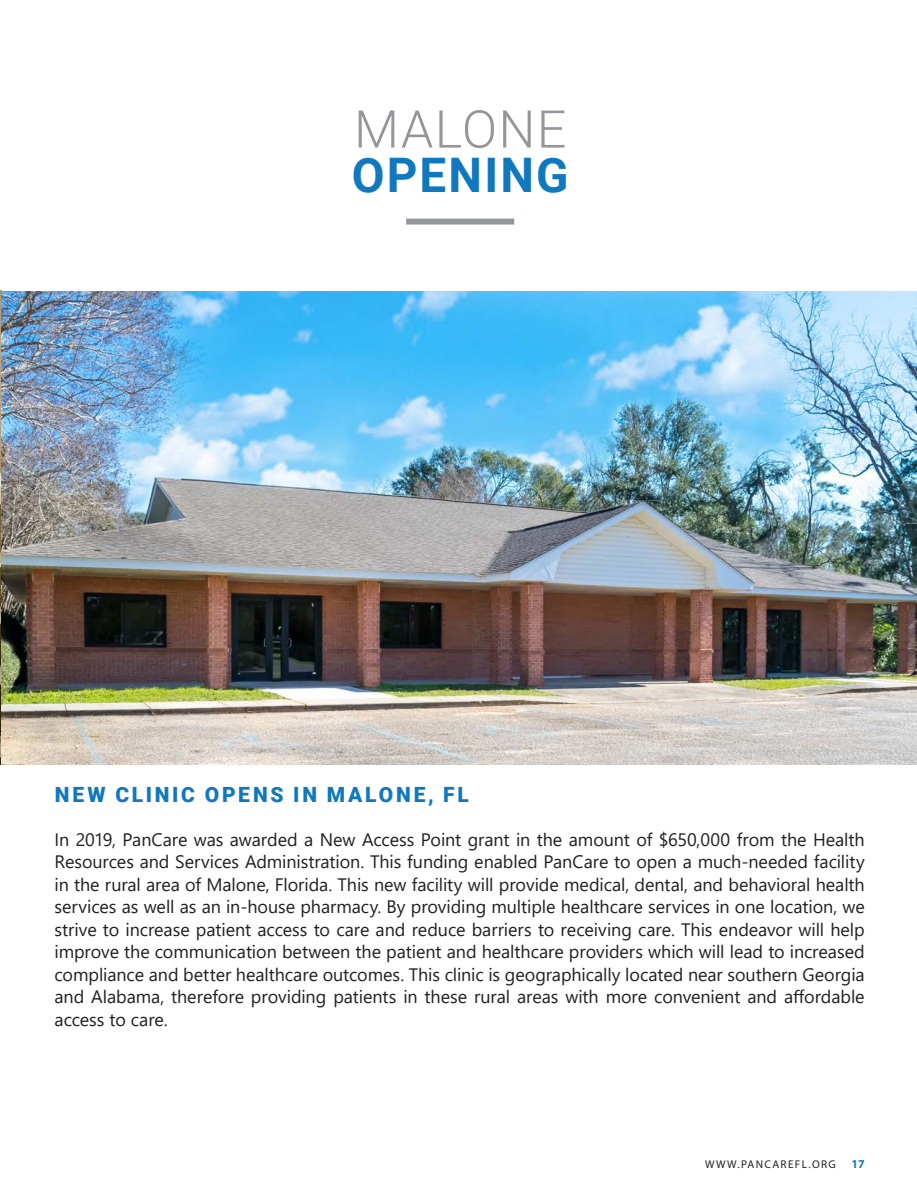
<style>
.page{position:relative;width:917px;height:1188px;background:#fff}
.page>*{position:absolute;margin:0;border:0;box-sizing:border-box;transform-origin:0 0}
.t1{font:300 52.05px "Roboto";letter-spacing:.025em;color:#93969a}
.t2{font:700 47.7px "Roboto";letter-spacing:.045em;color:#1078bf}
.t3{font:900 21px "Roboto";letter-spacing:.13em;color:#1078bf}
.t4{font:18px/22.5px "Segoe UI";letter-spacing:-.005em;color:#231f20;text-align:justify}
.t5{font:700 12px "Myriad Pro";color:#1078bf}
.t6{font:11.25px "Myriad Pro";letter-spacing:.12em;color:#231f20}
</style>
<div class="page">
<img style="left:0;top:291px;width:917px;height:474px">
<div style="left:406px;top:219px;width:108px;height:6px;background:#93969a"></div>
<p class="t1" style="left:354px;top:93px;width:214px">MALONE</p>
<p class="t2" style="left:352px;top:142px;width:218px">OPENING</p>
<p class="t3" style="left:55px;top:780px;width:415px">NEW CLINIC OPENS IN MALONE, FL</p>
<p class="t4" style="left:55px;top:826px;width:812px">In 2019, PanCare was awarded a New Access Point grant in the amount of $650,000 from the Health Resources and Services Administration. This funding enabled PanCare to open a much-needed facility in the rural area of Malone, Florida. This new facility will provide medical, dental, and behavioral health services as well as an in-house pharmacy. By providing multiple healthcare services in one location, we strive to increase patient access to care and reduce barriers to receiving care. This endeavor will help improve the communication between the patient and healthcare providers which will lead to increased compliance and better healthcare outcomes. This clinic is geographically located near southern Georgia and Alabama, therefore providing patients in these rural areas with more convenient and affordable access to care.</p>
<p class="t6" style="left:705px;top:1158px;width:132px">WWW.PANCAREFL.ORG</p>
<p class="t5" style="left:851px;top:1156px;width:15px">17</p>
</div>
